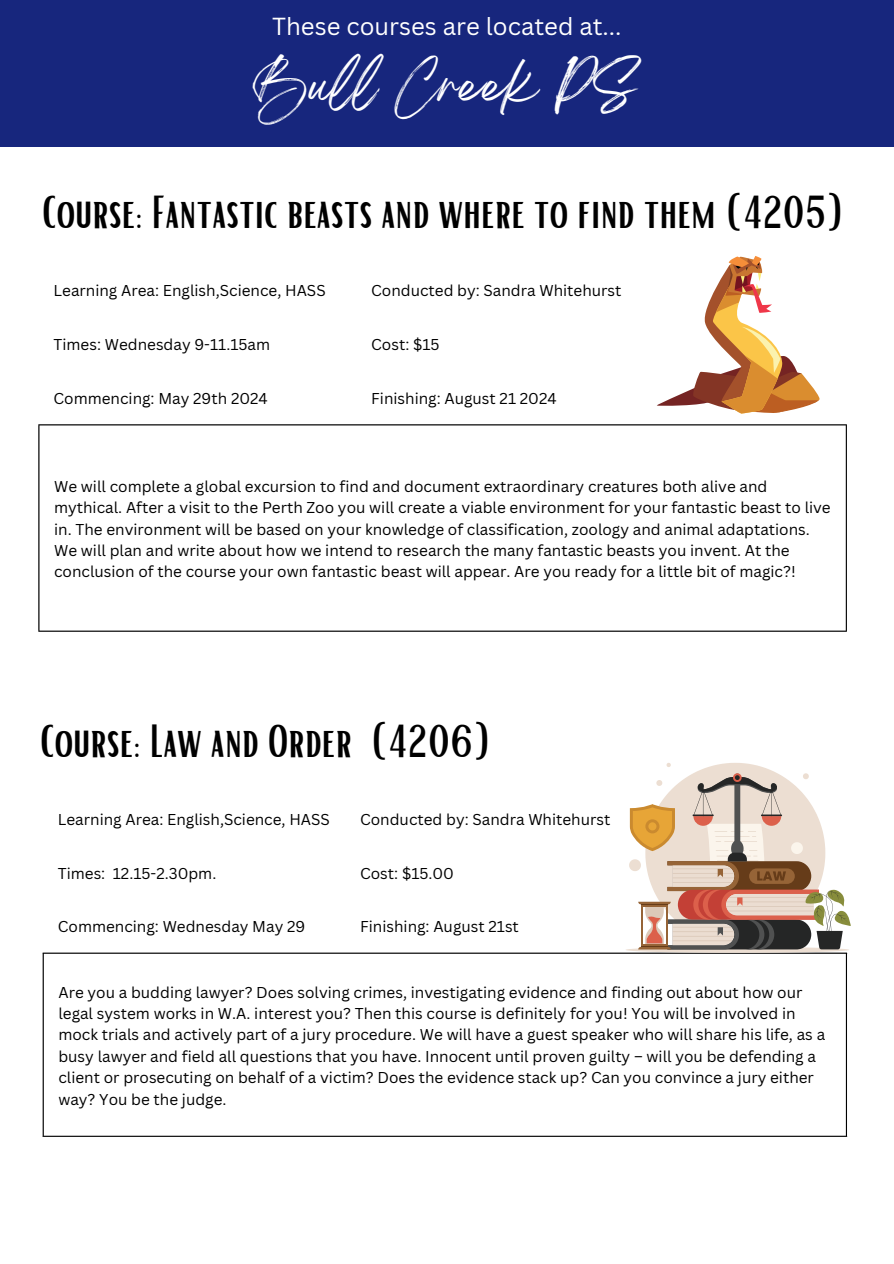
<style>
.page{position:relative;width:894px;height:1264px;background:#fff}
.page>*{position:absolute;margin:0;border:0;box-sizing:border-box;transform-origin:0 0}
.t1{font:45px "Bright";color:#000}
.t2{font:45px "Breathing";color:#fff}
.t3{font:24px "Canva Sans";color:#fff}
.t4{font:15.3px/21.3px "Canva Sans";color:#000}
</style>
<div class="page">
<div style="left:0;top:0;width:893px;height:147px;background:#17267d"></div>
<hr style="left:38px;top:425px;width:1px;height:205px;background:#000">
<hr style="left:845px;top:425px;width:1px;height:205px;background:#000">
<hr style="left:38px;top:424px;width:808px;height:1px;background:#000">
<hr style="left:38px;top:630px;width:808px;height:1px;background:#000">
<svg style="left:657px;top:256px;width:162px;height:157px"></svg>
<hr style="left:43px;top:953px;width:1px;height:182px;background:#000">
<hr style="left:845px;top:953px;width:1px;height:182px;background:#000">
<hr style="left:43px;top:952px;width:803px;height:1px;background:#000">
<hr style="left:43px;top:1135px;width:803px;height:1px;background:#000">
<svg style="left:626px;top:763px;width:224px;height:189px"></svg>
<p class="t3" style="left:272px;top:10px;width:351px">These courses are located at...</p>
<p class="t2" style="left:253px;top:71px;width:384px">Bull Creek PS</p>
<p class="t1" style="left:42px;top:183px;width:803px">Course: Fantastic beasts and where to find them (4205)</p>
<p class="t4" style="left:54px;top:279px;width:273px">Learning Area: English,Science, HASS</p>
<h1 class="t4" style="left:371px;top:279px;width:252px">Conducted by: Sandra Whitehurst</h1>
<h1 class="t4" style="left:54px;top:333px;width:218px">Times: Wednesday 9-11.15am</h1>
<p class="t4" style="left:371px;top:333px;width:70px">Cost: $15</p>
<p class="t4" style="left:54px;top:387px;width:216px">Commencing: May 29th 2024</p>
<p class="t4" style="left:371px;top:387px;width:187px">Finishing: August 21 2024</p>
<p class="t4" style="left:54px;top:475px;width:777px">We will complete a global excursion to find and document extraordinary creatures both alive and mythical. After a visit to the Perth Zoo you will create a viable environment for your fantastic beast to live in. The environment will be based on your knowledge of classification, zoology and animal adaptations.<br>We will plan and write about how we intend to research the many fantastic beasts you invent. At the conclusion of the course your own fantastic beast will appear. Are you ready for a little bit of magic?!</p>
<p class="t1" style="left:40px;top:712px;width:452px">Course: Law and Order (4206)</p>
<p class="t4" style="left:58px;top:808px;width:273px">Learning Area: English,Science, HASS</p>
<p class="t4" style="left:360px;top:808px;width:252px">Conducted by: Sandra Whitehurst</p>
<p class="t4" style="left:58px;top:862px;width:160px">Times: 12.15-2.30pm.</p>
<p class="t4" style="left:360px;top:862px;width:95px">Cost: $15.00</p>
<h1 class="t4" style="left:58px;top:915px;width:249px">Commencing: Wednesday May 29</h1>
<p class="t4" style="left:360px;top:915px;width:160px">Finishing: August 21st</p>
<p class="t4" style="left:58px;top:981px;width:768px">Are you a budding lawyer? Does solving crimes, investigating evidence and finding out about how our legal system works in W.A. interest you? Then this course is definitely for you! You will be involved in mock trials and actively part of a jury procedure. We will have a guest speaker who will share his life, as a busy lawyer and field all questions that you have. Innocent until proven guilty – will you be defending a client or prosecuting on behalf of a victim? Does the evidence stack up? Can you convince a jury either way? You be the judge.</p>
</div>
